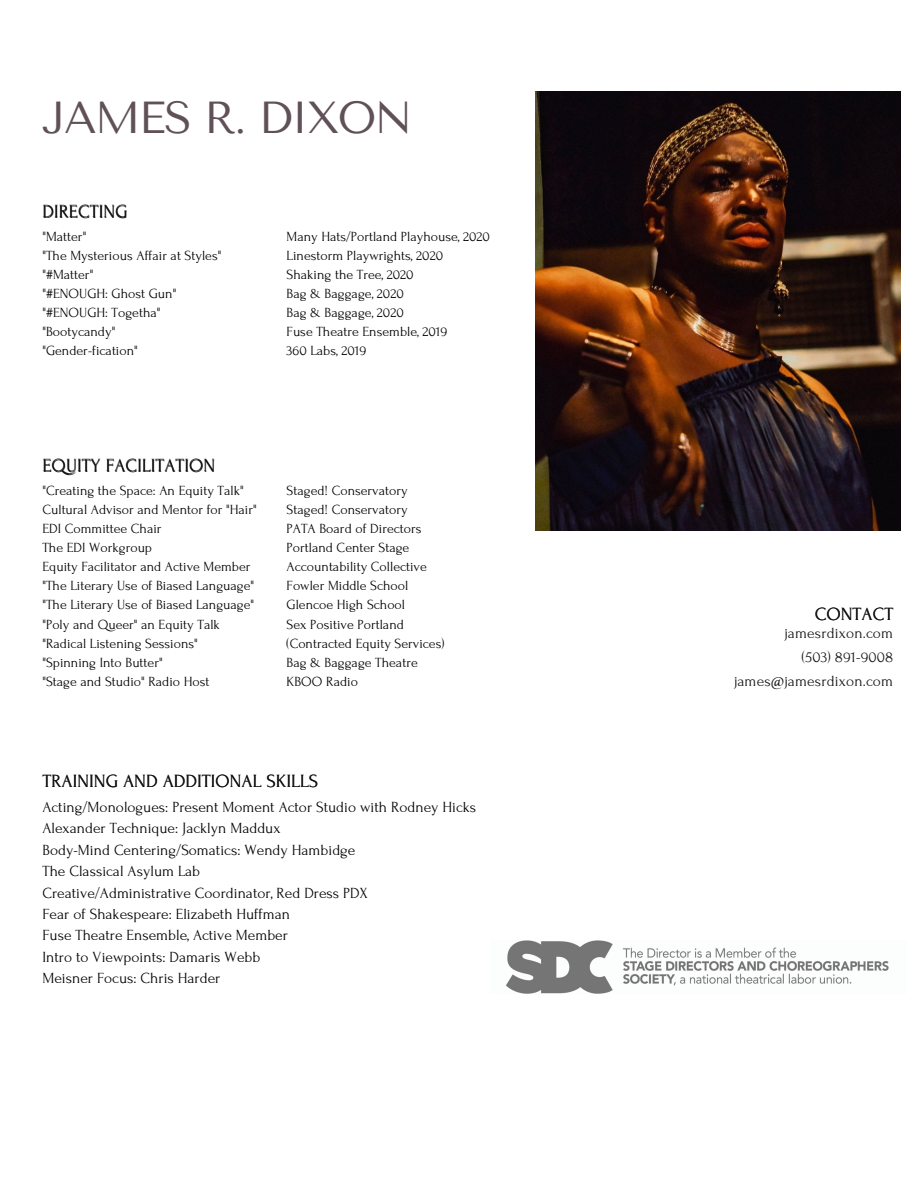
<style>
.page{position:relative;width:918px;height:1188px;background:#fff}
.page>*{position:absolute;margin:0;border:0;box-sizing:border-box;transform-origin:0 0}
.t1{font:44.7px "Tenor Sans";letter-spacing:-.04em;color:#605058}
.t2{font:18.6px "Forum";letter-spacing:.01em;color:#141414}
.t3{font:15.45px "Forum";color:#000}
.t4{font:15.45px "Forum";letter-spacing:.01em;color:#141414}
.t5{font:13.95px "Forum";color:#000}
</style>
<div class="page">
<img style="left:536px;top:92px;width:364px;height:439px">
<img style="left:506px;top:941px;width:383px;height:53px">
<p class="t1" style="left:42px;top:92px;width:372px">JAMES R. DIXON</p>
<p class="t2" style="left:42px;top:202px;width:87px">DIRECTING</p>
<p class="t5" style="left:42px;top:229px;width:45px">"Matter"</p>
<p class="t5" style="left:42px;top:248px;width:180px">"The Mysterious Affair at Styles"</p>
<p class="t5" style="left:42px;top:267px;width:52px">"#Matter"</p>
<p class="t5" style="left:42px;top:286px;width:135px">"#ENOUGH: Ghost Gun"</p>
<p class="t5" style="left:42px;top:305px;width:119px">"#ENOUGH: Togetha"</p>
<p class="t5" style="left:42px;top:324px;width:74px">"Bootycandy"</p>
<p class="t5" style="left:42px;top:344px;width:97px">"Gender-fication"</p>
<p class="t5" style="left:287px;top:229px;width:205px">Many Hats/Portland Playhouse, 2020</p>
<p class="t5" style="left:287px;top:248px;width:158px">Linestorm Playwrights, 2020</p>
<p class="t5" style="left:287px;top:267px;width:129px">Shaking the Tree, 2020</p>
<p class="t5" style="left:287px;top:286px;width:119px">Bag &amp; Baggage, 2020</p>
<p class="t5" style="left:287px;top:305px;width:119px">Bag &amp; Baggage, 2020</p>
<p class="t5" style="left:287px;top:324px;width:162px">Fuse Theatre Ensemble, 2019</p>
<p class="t5" style="left:287px;top:344px;width:81px">360 Labs, 2019</p>
<p class="t2" style="left:42px;top:456px;width:174px">EQUITY FACILITATION</p>
<p class="t5" style="left:42px;top:483px;width:203px">"Creating the Space: An Equity Talk"</p>
<p class="t5" style="left:42px;top:502px;width:216px">Cultural Advisor and Mentor for "Hair"</p>
<p class="t5" style="left:42px;top:521px;width:121px">EDI Committee Chair</p>
<p class="t5" style="left:42px;top:540px;width:111px">The EDI Workgroup</p>
<p class="t5" style="left:42px;top:559px;width:210px">Equity Facilitator and Active Member</p>
<p class="t5" style="left:42px;top:578px;width:213px">"The Literary Use of Biased Language"</p>
<p class="t5" style="left:42px;top:597px;width:213px">"The Literary Use of Biased Language"</p>
<p class="t5" style="left:42px;top:617px;width:179px">"Poly and Queer" an Equity Talk</p>
<p class="t5" style="left:42px;top:636px;width:157px">"Radical Listening Sessions"</p>
<p class="t5" style="left:42px;top:655px;width:122px">"Spinning Into Butter"</p>
<p class="t5" style="left:42px;top:674px;width:169px">"Stage and Studio" Radio Host</p>
<p class="t5" style="left:287px;top:483px;width:123px">Staged! Conservatory</p>
<p class="t5" style="left:287px;top:502px;width:123px">Staged! Conservatory</p>
<p class="t5" style="left:287px;top:521px;width:136px">PATA Board of Directors</p>
<p class="t5" style="left:287px;top:540px;width:124px">Portland Center Stage</p>
<p class="t5" style="left:287px;top:559px;width:142px">Accountability Collective</p>
<p class="t5" style="left:287px;top:578px;width:123px">Fowler Middle School</p>
<p class="t5" style="left:287px;top:597px;width:120px">Glencoe High School</p>
<p class="t5" style="left:287px;top:617px;width:119px">Sex Positive Portland</p>
<p class="t5" style="left:287px;top:636px;width:159px">(Contracted Equity Services)</p>
<p class="t5" style="left:287px;top:655px;width:133px">Bag &amp; Baggage Theatre</p>
<p class="t5" style="left:287px;top:674px;width:73px">KBOO Radio</p>
<p class="t2" style="left:42px;top:771px;width:277px">TRAINING AND ADDITIONAL SKILLS</p>
<p class="t3" style="left:42px;top:799px;width:435px">Acting/Monologues: Present Moment Actor Studio with Rodney Hicks</p>
<p class="t3" style="left:42px;top:820px;width:240px">Alexander Technique: Jacklyn Maddux</p>
<p class="t3" style="left:42px;top:842px;width:314px">Body-Mind Centering/Somatics: Wendy Hambidge</p>
<p class="t3" style="left:42px;top:863px;width:159px">The Classical Asylum Lab</p>
<p class="t3" style="left:42px;top:884px;width:327px">Creative/Administrative Coordinator, Red Dress PDX</p>
<p class="t3" style="left:42px;top:906px;width:249px">Fear of Shakespeare: Elizabeth Huffman</p>
<p class="t3" style="left:42px;top:927px;width:247px">Fuse Theatre Ensemble, Active Member</p>
<p class="t3" style="left:42px;top:948px;width:219px">Intro to Viewpoints: Damaris Webb</p>
<p class="t3" style="left:42px;top:970px;width:179px">Meisner Focus: Chris Harder</p>
<p class="t2" style="left:815px;top:604px;width:80px">CONTACT</p>
<p class="t4" style="left:785px;top:625px;width:110px">jamesrdixon.com</p>
<p class="t4" style="left:802px;top:649px;width:93px">(503) 891-9008</p>
<p class="t4" style="left:734px;top:672px;width:161px">james@jamesrdixon.com</p>
</div>
